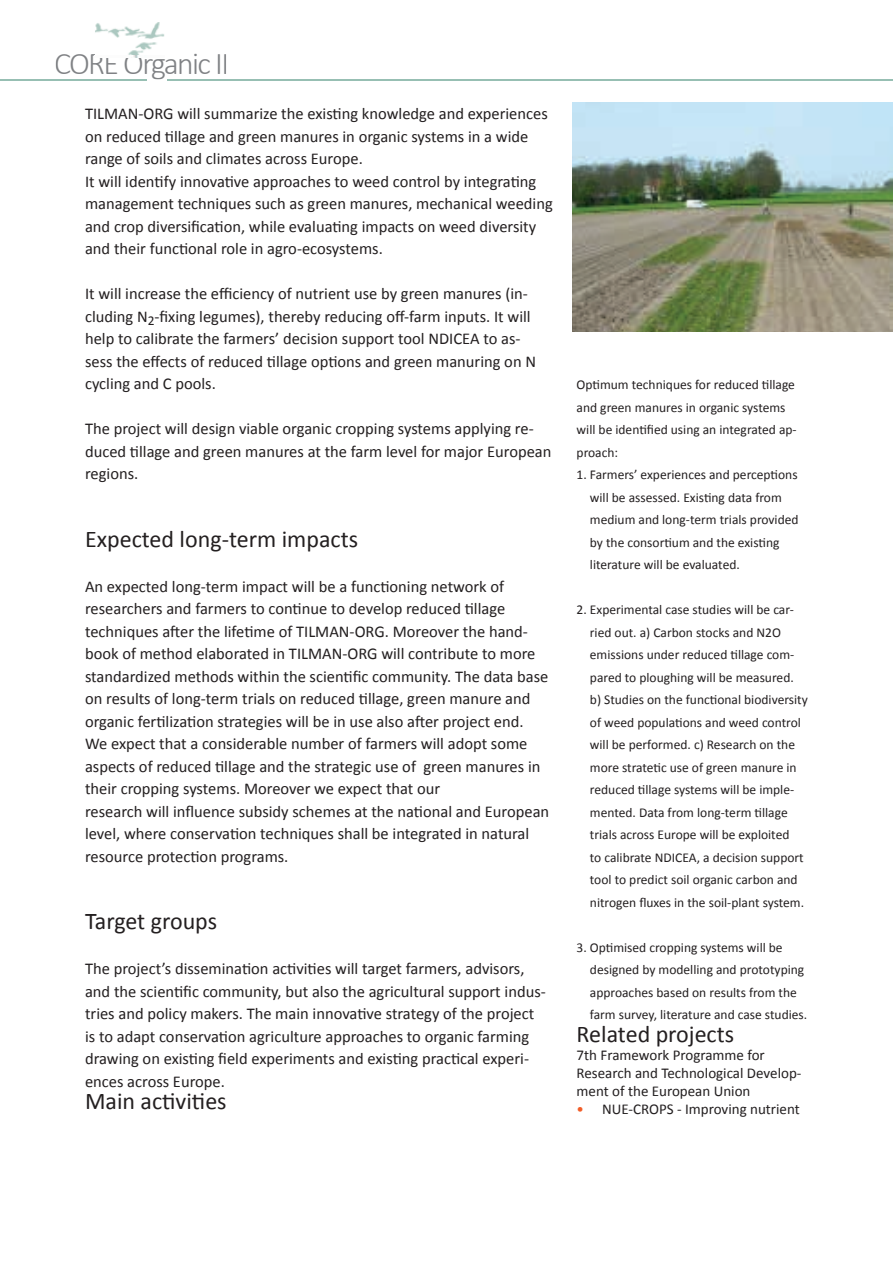
<style>
.page{position:relative;width:893px;height:1263px;background:#fff}
.page>*{position:absolute;margin:0;border:0;box-sizing:border-box;transform-origin:0 0}
.t1{font:300 31.8px "Calibri";letter-spacing:-.05em;color:#808285}
.t2{font:24px "Calibri";color:#231f20}
.t3{font:16.5px/22.5px "Calibri";color:#231f20}
.t4{font:15px/18px "Calibri";color:#231f20}
.t5{font:13.5px/22.5px "Calibri";color:#231f20}
.s1{color:#f25d27}
</style>
<div class="page">
<img style="left:95px;top:22px;width:69px;height:36px">
<hr style="left:168px;top:79px;width:725px;height:2px;background:#97bfb3">
<hr style="left:0;top:79px;width:146px;height:2px;background:#97bfb3">
<img style="left:572px;top:102px;width:321px;height:229px">
<h1 class="t1" style="left:54px;top:44px;width:177px">CORE Organic II</h1>
<p class="t3" style="left:85px;top:102px;width:469px">TILMAN-ORG will summarize the existing knowledge and experiences on reduced tillage and green manures in organic systems in a wide range of soils and climates across Europe.<br>It will identify innovative approaches to weed control by integrating management techniques such as green manures, mechanical weeding and crop diversification, while evaluating impacts on weed diversity and their functional role in agro-ecosystems.</p>
<p class="t3" style="left:85px;top:282px;width:452px">It will increase the efficiency of nutrient use by green manures (in&shy;cluding N<sub>2</sub>-fixing legumes), thereby reducing off-farm inputs. It will help to calibrate the farmers’ decision support tool NDICEA to as&shy;sess the effects of reduced tillage options and green manuring on N cycling and C pools.</p>
<p class="t3" style="left:85px;top:417px;width:468px">The project will design viable organic cropping systems applying re&shy;duced tillage and green manures at the farm level for major European regions.</p>
<h2 class="t2" style="left:85px;top:523px;width:275px">Expected long-term impacts</h2>
<p class="t3" style="left:85px;top:575px;width:466px">An expected long-term impact will be a functioning network of researchers and farmers to continue to develop reduced tillage techniques after the lifetime of TILMAN-ORG. Moreover the hand&shy;book of method elaborated in TILMAN-ORG will contribute to more standardized methods within the scientific community. The data base on results of long-term trials on reduced tillage, green manure and organic fertilization strategies will be in use also after project end.<br>We expect that a considerable number of farmers will adopt some aspects of reduced tillage and the strategic use of green manures in their cropping systems. Moreover we expect that our<br>research will influence subsidy schemes at the national and European level, where conservation techniques shall be integrated in natural resource protection programs.</p>
<h2 class="t2" style="left:85px;top:906px;width:134px">Target groups</h2>
<p class="t3" style="left:85px;top:957px;width:462px">The project’s dissemination activities will target farmers, advisors, and the scientific community, but also the agricultural support indus&shy;tries and policy makers. The main innovative strategy of the project is to adapt conservation agriculture approaches to organic farming drawing on existing field experiments and existing practical experi&shy;ences across Europe.</p>
<h2 class="t2" style="left:85px;top:1086px;width:143px">Main activities</h2>
<p class="t5" style="left:577px;top:373px;width:222px">Optimum techniques for reduced tillage and green manures in organic systems will be identified using an integrated ap&shy;proach:</p>
<p class="t5" style="left:590px;top:463px;width:210px;text-indent:-13px">1. Farmers’ experiences and perceptions will be assessed. Existing data from medium and long-term trials provided by the consortium and the existing literature will be evaluated.</p>
<p class="t5" style="left:590px;top:598px;width:219px;text-indent:-13px">2. Experimental case studies will be car&shy;ried out. a) Carbon stocks and N2O emissions under reduced tillage com&shy;pared to ploughing will be measured. b) Studies on the functional biodiversity of weed populations and weed control will be performed. c) Research on the more stratetic use of green manure in reduced tillage systems will be imple&shy;mented. Data from long-term tillage trials across Europe will be exploited<br>to calibrate NDICEA, a decision support tool to predict soil organic carbon and nitrogen fluxes in the soil-plant system.</p>
<p class="t5" style="left:590px;top:936px;width:219px;text-indent:-13px">3. Optimised cropping systems will be designed by modelling and prototyping approaches based on results from the farm survey, literature and case studies.</p>
<h2 class="t2" style="left:577px;top:1018px;width:159px">Related projects</h2>
<p class="t4" style="left:577px;top:1046px;width:226px">7th Framework Programme for<br>Research and Technological Develop&shy;ment of the European Union</p>
<p class="t4" style="left:577px;top:1100px;width:225px"><span class="s1">•</span> NUE-CROPS - Improving nutrient</p>
</div>
